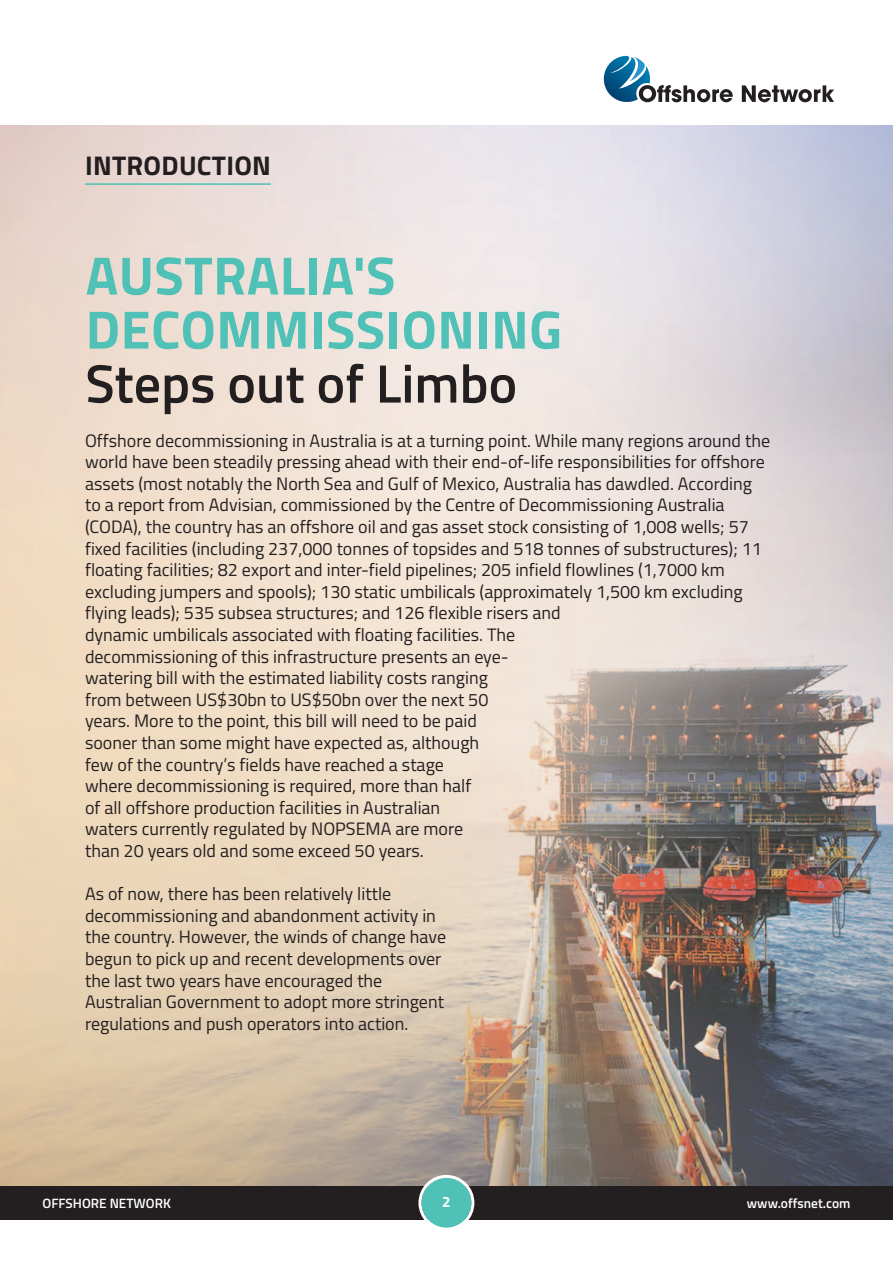
<style>
.page{position:relative;width:893px;height:1263px;background:#fff}
.page>*{position:absolute;margin:0;border:0;box-sizing:border-box;transform-origin:0 0}
.t1{font:700 54px "Titillium";letter-spacing:.01em;color:#50c1b6}
.t2{font:600 54px "Titillium";color:#231f20}
.t3{font:700 27px "Titillium";letter-spacing:.01em;color:#231f20}
.t4{font:18px/21.6px "Titillium";color:#231f20}
.t5{font:700 15px "Titillium";color:#fff}
.t6{font:600 13.5px "Titillium";color:#fff}
</style>
<div class="page">
<img style="left:0;top:125px;width:893px;height:1061px">
<div style="left:0;top:1186px;width:893px;height:34px;background:#231f20"></div>
<svg style="left:418px;top:1175px;width:56px;height:53px"></svg>
<svg style="left:742px;top:85px;width:92px;height:17px"></svg>
<svg style="left:604px;top:56px;width:129px;height:47px"></svg>
<hr style="left:85px;top:183px;width:186px;height:2px;background:#50c1b6">
<p class="t3" style="left:85px;top:157px;width:187px">INTRODUCTION</p>
<p class="t1" style="left:86px;top:258px;width:311px">AUSTRALIA'S</p>
<p class="t1" style="left:86px;top:312px;width:478px">DECOMMISSIONING</p>
<p class="t2" style="left:85px;top:363px;width:433px">Steps out of Limbo</p>
<p class="t4" style="left:85px;top:431px;width:686px">Offshore decommissioning in Australia is at a turning point. While many regions around the world have been steadily pressing ahead with their end-of-life responsibilities for offshore assets (most notably the North Sea and Gulf of Mexico, Australia has dawdled. According to a report from Advisian, commissioned by the Centre of Decommissioning Australia (CODA), the country has an offshore oil and gas asset stock consisting of 1,008 wells; 57 fixed facilities (including 237,000 tonnes of topsides and 518 tonnes of substructures); 11 floating facilities; 82 export and inter-field pipelines; 205 infield flowlines (1,7000 km excluding jumpers and spools); 130 static umbilicals (approximately 1,500 km excluding flying leads); 535 subsea structures; and 126 flexible risers and<br>dynamic umbilicals associated with floating facilities. The<br>decommissioning of this infrastructure presents an eye-<br>watering bill with the estimated liability costs ranging<br>from between US$30bn to US$50bn over the next 50<br>years. More to the point, this bill will need to be paid<br>sooner than some might have expected as, although<br>few of the country’s fields have reached a stage<br>where decommissioning is required, more than half<br>of all offshore production facilities in Australian<br>waters currently regulated by NOPSEMA are more<br>than 20 years old and some exceed 50 years.</p>
<p class="t4" style="left:85px;top:885px;width:363px">As of now, there has been relatively little decommissioning and abandonment activity in the country. However, the winds of change have begun to pick up and recent developments over the last two years have encouraged the Australian Government to adopt more stringent regulations and push operators into action.</p>
<p class="t6" style="left:43px;top:1198px;width:130px">OFFSHORE NETWORK</p>
<p class="t5" style="left:442px;top:1196px;width:10px">2</p>
<p class="t6" style="left:747px;top:1198px;width:105px">www.offsnet.com</p>
</div>
